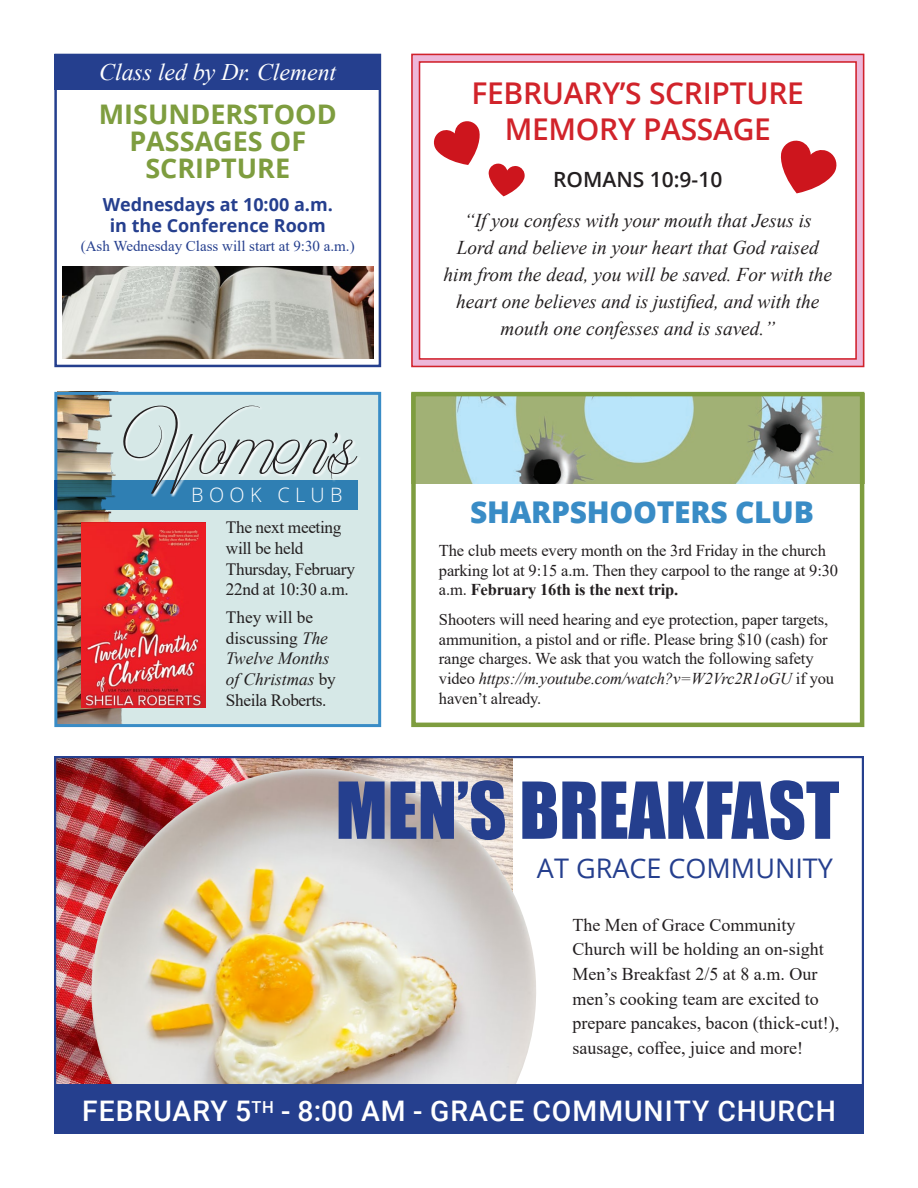
<style>
.page{position:relative;width:918px;height:1188px;background:#fff}
.page>*{position:absolute;margin:0;border:0;box-sizing:border-box;transform-origin:0 0}
.t1{font:72.45px "Impact";color:#253f8e}
.t2{font:600 30px/36px "Open Sans";letter-spacing:-.01em;color:#d1232a;text-align:center}
.headline_1{font:800 30px "Open Sans";letter-spacing:-.01em;color:#398cc6}
.t3{font:500 28.35px "Roboto";letter-spacing:.035em;color:#fff}
.t4{font:700 27px/27px "Open Sans";color:#7e9d3f;text-align:center}
.t5{font:27px "Open Sans";color:#253f8e}
.t6{font:italic 23.7px "Times New Roman";color:#fff}
.body_copy{font:600 21px "Open Sans";color:#231f20}
.t7{font:300 19.8px "Open Sans";letter-spacing:.27em;color:#fff}
.body_copy-2{font:italic 19.5px/27px "Times New Roman";color:#231f20;text-align:center}
.body_copy-3{font:18px/24.6px "Times New Roman";color:#231f20}
.t8{font:700 18px/21px "Open Sans";color:#253f8e;text-align:center}
.body_copy-4{font:17.25px/20.7px "Times New Roman";color:#231f20}
.body_copy-5{font:17.25px/20.7px "Times New Roman";letter-spacing:-.02em;color:#231f20}
.body_copy-6{font:16.5px/19.8px "Times New Roman";letter-spacing:-.01em;color:#231f20}
.t9{font:15px "Times New Roman";color:#253f8e}
.s1{font-style:italic}
.s2{font-weight:700}
</style>
<div class="page">
<img style="left:57px;top:759px;width:259px;height:326px">
<svg style="left:272px;top:726px;width:317px;height:216px"></svg>
<div style="left:57px;top:392px;width:324px;height:334px;background:#d6e8e7"></div>
<img style="left:58px;top:396px;width:65px;height:327px">
<div style="left:54px;top:392px;width:327px;height:335px;border:3px solid #398cc6"></div>
<svg style="left:54px;top:481px;width:303px;height:29px;background:#2b719a"></svg>
<svg style="left:123px;top:456px;width:236px;height:41px"></svg>
<svg style="left:123px;top:405px;width:234px;height:89px"></svg>
<img style="left:81px;top:522px;width:125px;height:186px">
<img style="left:63px;top:266px;width:310px;height:93px">
<div style="left:54px;top:55px;width:327px;height:35px;background:#253f8e"></div>
<div style="left:54px;top:54px;width:327px;height:313px;border:3px solid #253f8e"></div>
<svg style="left:411px;top:53px;width:454px;height:315px"></svg>
<div style="left:419px;top:61px;width:438px;height:299px;border:2px solid #d1232a"></div>
<img style="left:87px;top:769px;width:459px;height:316px">
<div style="left:54px;top:1085px;width:810px;height:49px;background:#253f8e"></div>
<div style="left:54px;top:756px;width:810px;height:378px;border:2px solid #253f8e"></div>
<img style="left:416px;top:397px;width:443px;height:87px">
<div style="left:411px;top:392px;width:453px;height:335px;border:4px solid #7e9d3f"></div>
<svg style="left:778px;top:139px;width:60px;height:54px"></svg>
<svg style="left:432px;top:120px;width:93px;height:76px"></svg>
<p class="t6" style="left:99px;top:56px;width:238px">Class led by Dr. Clement</p>
<p class="t4" style="left:99px;top:100px;width:240px">MISUNDERSTOOD<br>PASSAGES OF<br>SCRIPTURE</p>
<p class="t8" style="left:103px;top:193px;width:232px">Wednesdays at 10:00 a.m. in the Conference Room</p>
<p class="t9" style="left:81px;top:236px;width:275px">(Ash Wednesday Class will start at 9:30 a.m.)</p>
<p class="t7" style="left:191px;top:482px;width:153px">BOOK CLUB</p>
<p class="body_copy-5" style="left:226px;top:517px;width:131px">The next meeting will be held<br>Thursday, February<br>22nd at 10:30 a.m.</p>
<p class="body_copy-4" style="left:226px;top:606px;width:111px">They will be discussing <span class="s1">The<br>Twelve Months of Christmas</span> by<br>Sheila Roberts.</p>
<p class="t2" style="left:472px;top:75px;width:334px">FEBRUARY’S SCRIPTURE<br>MEMORY PASSAGE</p>
<p class="body_copy" style="left:553px;top:165px;width:171px">ROMANS 10:9-10</p>
<p class="body_copy-2" style="left:444px;top:207px;width:390px">“If you confess with your mouth that Jesus is Lord and believe in your heart that God raised him from the dead, you will be saved. For with the heart one believes and is justified, and with the mouth one confesses and is saved.”</p>
<p class="headline_1" style="left:470px;top:489px;width:345px">SHARPSHOOTERS CLUB</p>
<p class="body_copy-6" style="left:439px;top:540px;width:401px">The club meets every month on the 3rd Friday in the church parking lot at 9:15 a.m. Then they carpool to the range at 9:30 a.m. <span class="s2">February 16th is the next trip.</span></p>
<p class="body_copy-6" style="left:439px;top:609px;width:397px">Shooters will need hearing and eye protection, paper targets, ammunition, a pistol and or rifle. Please bring $10 (cash) for range charges. We ask that you watch the following safety video <span class="s1">https://m.youtube.com/watch?v=W2Vrc2R1oGU</span> if you haven’t already.</p>
<p class="t1" style="left:336px;top:754px;width:505px">MEN’S BREAKFAST</p>
<p class="t5" style="left:537px;top:850px;width:297px">AT GRACE COMMUNITY</p>
<p class="body_copy-3" style="left:572px;top:912px;width:269px">The Men of Grace Community Church will be holding an on-sight Men’s Breakfast 2/5 at 8 a.m. Our men’s cooking team are excited to prepare pancakes, bacon (thick-cut!), sausage, coffee, juice and more!</p>
<p class="t3" style="left:82px;top:1091px;width:755px">FEBRUARY 5<sup>TH</sup> - 8:00 AM - GRACE COMMUNITY CHURCH</p>
</div>
